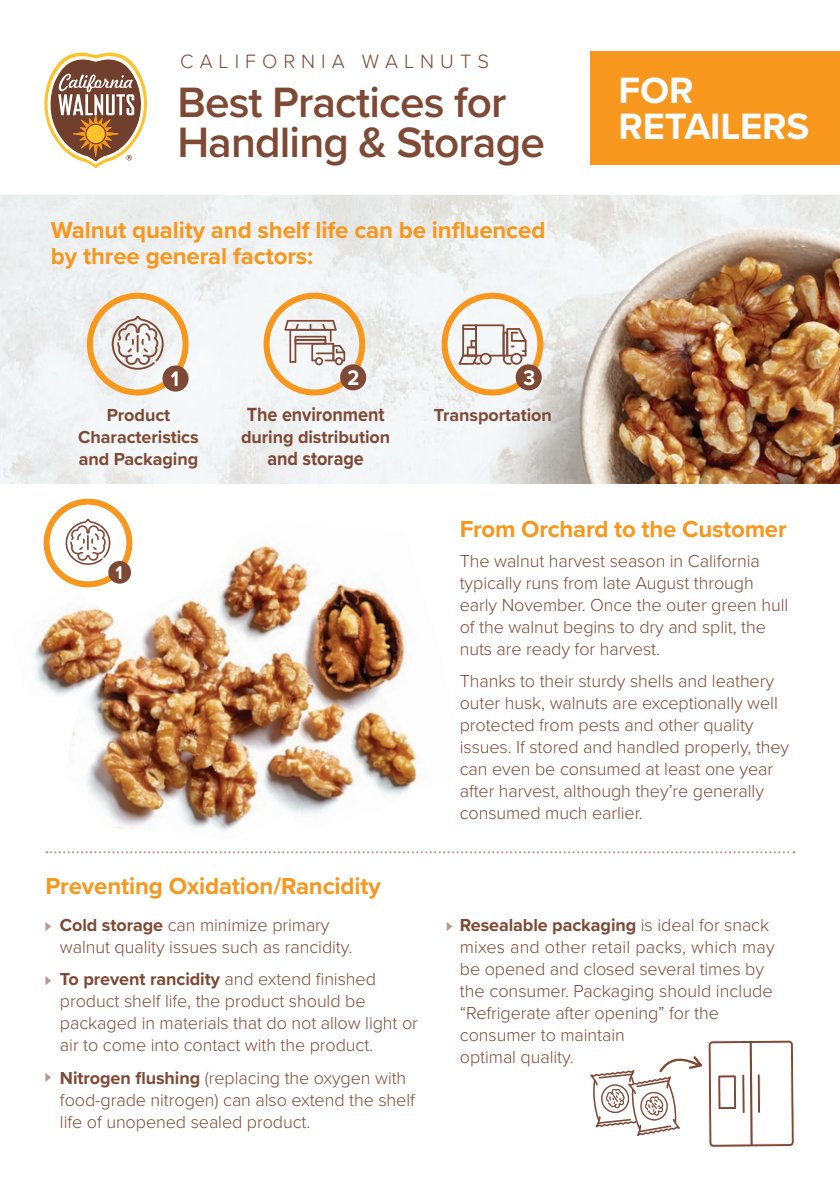
<style>
.page{position:relative;width:840px;height:1191px;background:#fff}
.page>*{position:absolute;margin:0;border:0;box-sizing:border-box;transform-origin:0 0}
.t1{font:600 44px/40px "Proxima Nova";letter-spacing:-.02em;color:#7e4935}
.t2{font:700 38px/36px "Proxima Nova";letter-spacing:-.005em;color:#fff}
.t3{font:700 24px/26px "Proxima Nova";letter-spacing:-.005em;color:#f7971d}
.t4{font:700 21.8px "Proxima Nova";color:#fff;scale:.91 1}
.t5{font:300 20px "Proxima Nova";letter-spacing:.3em;color:#7e4935}
.t6{font:700 19.8px "Proxima Nova";letter-spacing:-.005em;color:#7e4935;scale:.91 1}
.t7{font:700 19px "Proxima Nova";color:#fff;scale:.91 1}
.t8{font:300 18px/22px "Proxima Nova";letter-spacing:-.005em;color:#7e4935}
.t9{font:700 18px/22px "Proxima Nova";letter-spacing:-.005em;color:#7e4935;text-align:center}
.s1{font-weight:700}
</style>
<div class="page">
<svg style="left:44px;top:53px;width:103px;height:115px"></svg>
<img style="left:33px;top:522px;width:388px;height:309px">
<img style="left:0;top:196px;width:839px;height:287px">
<div style="left:87px;top:293px;width:101px;height:102px;border:6px solid #f7971d;border-radius:50%"></div>
<svg style="left:111px;top:315px;width:53px;height:55px"></svg>
<div style="left:162px;top:365px;width:26px;height:26px;background:#7e4935;border-radius:50%"></div>
<div style="left:47px;top:502px;width:82px;height:82px;background:#fff;border-radius:50%"></div>
<div style="left:44px;top:499px;width:88px;height:88px;border:6px solid #f7971d;border-radius:50%"></div>
<svg style="left:65px;top:518px;width:45px;height:47px"></svg>
<div style="left:108px;top:561px;width:23px;height:22px;background:#7e4935;border-radius:50%"></div>
<svg style="left:284px;top:320px;width:61px;height:45px"></svg>
<div style="left:263px;top:293px;width:102px;height:102px;border:6px solid #f7971d;border-radius:50%"></div>
<div style="left:340px;top:364px;width:26px;height:26px;background:#7e4935;border-radius:50%"></div>
<div style="left:441px;top:293px;width:102px;height:102px;border:6px solid #f7971d;border-radius:50%"></div>
<div style="left:515px;top:364px;width:26px;height:26px;background:#7e4935;border-radius:50%"></div>
<svg style="left:458px;top:324px;width:68px;height:41px"></svg>
<svg style="left:590px;top:1040px;width:204px;height:108px"></svg>
<svg style="left:46px;top:851px;width:748px;height:2px"></svg>
<svg style="left:45px;top:922px;width:6px;height:9px"></svg>
<svg style="left:45px;top:976px;width:6px;height:9px"></svg>
<svg style="left:45px;top:1073px;width:6px;height:9px"></svg>
<svg style="left:446px;top:922px;width:6px;height:9px"></svg>
<div style="left:590px;top:51px;width:249px;height:113px;background:#f7971d"></div>
<p class="t5" style="left:180px;top:47px;width:310px">CALIFORNIA WALNUTS</p>
<h1 class="t1" style="left:177px;top:81px;width:369px">Best Practices for<br>Handling &amp; Storage</h1>
<h3 class="t3" style="left:51px;top:217px;width:496px">Walnut quality and shelf life can be influenced by three general factors:</h3>
<p class="t4" style="left:171px;top:363px;width:10px">1</p>
<p class="t4" style="left:347px;top:361px;width:15px">2</p>
<p class="t4" style="left:523px;top:361px;width:14px">3</p>
<p class="t9" style="left:78px;top:403px;width:122px">Product<br>Characteristics and Packaging</p>
<p class="t6" style="left:247px;top:399px;width:153px">The environment</p>
<p class="t9" style="left:241px;top:425px;width:151px">during distribution</p>
<p class="t6" style="left:267px;top:443px;width:107px">and storage</p>
<p class="t9" style="left:433px;top:403px;width:119px">Transportation</p>
<h2 class="t2" style="left:618px;top:72px;width:192px">FOR<br>RETAILERS</h2>
<p class="t7" style="left:115px;top:558px;width:9px">1</p>
<h3 class="t3" style="left:45px;top:872px;width:337px">Preventing Oxidation/Rancidity</h3>
<p class="t8" style="left:60px;top:913px;width:293px"><span class="s1">Cold storage</span> can minimize primary walnut quality issues such as rancidity.</p>
<p class="t8" style="left:60px;top:967px;width:359px"><span class="s1">To prevent rancidity</span> and extend finished product shelf life, the product should be packaged in materials that do not allow light or air to come into contact with the product.</p>
<p class="t8" style="left:60px;top:1065px;width:356px"><span class="s1">Nitrogen flushing</span> (replacing the oxygen with food-grade nitrogen) can also extend the shelf life of unopened sealed product.</p>
<h3 class="t3" style="left:459px;top:515px;width:328px">From Orchard to the Customer</h3>
<p class="t8" style="left:459px;top:549px;width:330px">The walnut harvest season in California typically runs from late August through early November. Once the outer green hull of the walnut begins to dry and split, the nuts are ready for harvest.</p>
<p class="t8" style="left:459px;top:669px;width:331px">Thanks to their sturdy shells and leathery outer husk, walnuts are exceptionally well protected from pests and other quality issues. If stored and handled properly, they can even be consumed at least one year after harvest, although they’re generally consumed much earlier.</p>
<p class="t8" style="left:459px;top:913px;width:316px"><span class="s1">Resealable packaging</span> is ideal for snack mixes and other retail packs, which may be opened and closed several times by the consumer. Packaging should include “Refrigerate after opening” for the consumer to maintain<br>optimal quality.</p>
</div>
